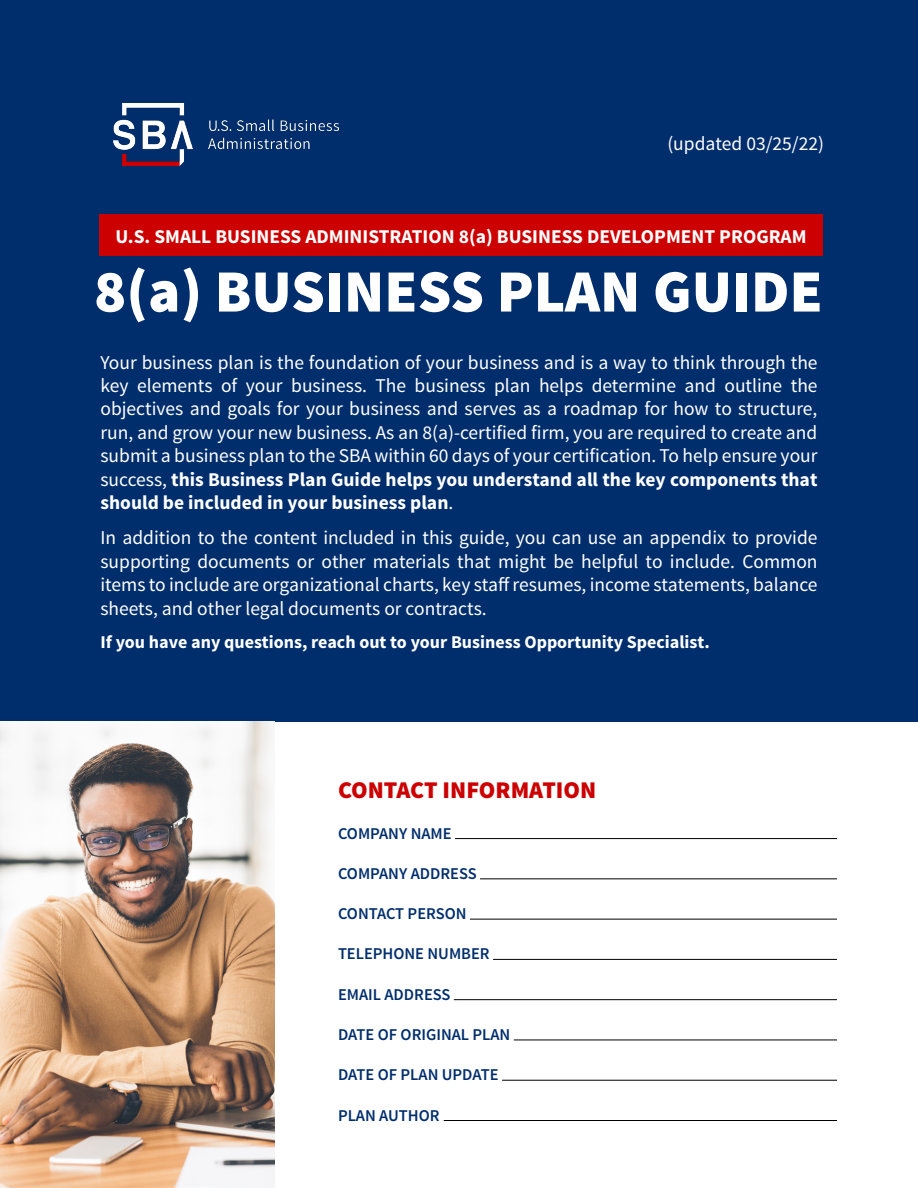
<style>
.page{position:relative;width:918px;height:1188px;background:#fff}
.page>*{position:absolute;margin:0;border:0;box-sizing:border-box;transform-origin:0 0}
.t1{font:900 60px "Source Sans Pro";color:#fff}
.t2{font:900 24px "Source Sans Pro";color:#c00}
.t3{font:19.5px/23.4px "Source Sans Pro";color:#fff;text-align:justify}
.t4{font:700 19.5px "Source Sans Pro";color:#fff}
.t5{font:700 18px "Source Sans Pro";color:#fff}
.Field_1{font:600 16.5px "Source Sans Pro";color:#002e6d}
.s1{font-weight:700}
</style>
<div class="page">
<div style="left:0;top:0;width:918px;height:721px;background:#002e6d"></div>
<img style="left:113px;top:104px;width:225px;height:61px">
<div style="left:99px;top:215px;width:724px;height:41px;background:#c00"></div>
<img style="left:0;top:721px;width:274px;height:467px">
<hr style="left:455px;top:838px;width:382px;height:1px;background:#000">
<hr style="left:480px;top:878px;width:357px;height:1px;background:#000">
<hr style="left:470px;top:919px;width:367px;height:1px;background:#000">
<hr style="left:493px;top:959px;width:344px;height:1px;background:#000">
<hr style="left:454px;top:999px;width:383px;height:1px;background:#000">
<hr style="left:514px;top:1040px;width:323px;height:1px;background:#000">
<hr style="left:502px;top:1080px;width:335px;height:1px;background:#000">
<hr style="left:444px;top:1120px;width:393px;height:1px;background:#000">
<p class="t3" style="left:667px;top:132px;width:158px">(updated 03/25/22)</p>
<h1 class="t4" style="left:115px;top:224px;width:693px">U.S. SMALL BUSINESS ADMINISTRATION 8(a) BUSINESS DEVELOPMENT PROGRAM</h1>
<h1 class="t1" style="left:94px;top:253px;width:730px">8(a) BUSINESS PLAN GUIDE</h1>
<p class="t3" style="left:100px;top:351px;width:719px">Your business plan is the foundation of your business and is a way to think through the key elements of your business. The business plan helps determine and outline the objectives and goals for your business and serves as a roadmap for how to structure, run, and grow your new business. As an 8(a)-certified firm, you are required to create and submit a business plan to the SBA within 60 days of your certification. To help ensure your success, <span class="s1">this Business Plan Guide helps you understand all the key components that should be included in your business plan</span>.</p>
<p class="t3" style="left:100px;top:527px;width:719px">In addition to the content included in this guide, you can use an appendix to provide supporting documents or other materials that might be helpful to include. Common items to include are organizational charts, key staff resumes, income statements, balance sheets, and other legal documents or contracts.</p>
<p class="t5" style="left:100px;top:631px;width:611px">If you have any questions, reach out to your Business Opportunity Specialist.</p>
<h2 class="t2" style="left:338px;top:775px;width:260px">CONTACT INFORMATION</h2>
<p class="Field_1" style="left:338px;top:823px;width:115px">COMPANY NAME</p>
<p class="Field_1" style="left:338px;top:863px;width:140px">COMPANY ADDRESS</p>
<p class="Field_1" style="left:338px;top:903px;width:130px">CONTACT PERSON</p>
<p class="Field_1" style="left:338px;top:944px;width:153px">TELEPHONE NUMBER</p>
<p class="Field_1" style="left:338px;top:984px;width:114px">EMAIL ADDRESS</p>
<p class="Field_1" style="left:338px;top:1024px;width:174px">DATE OF ORIGINAL PLAN</p>
<p class="Field_1" style="left:338px;top:1064px;width:162px">DATE OF PLAN UPDATE</p>
<p class="Field_1" style="left:338px;top:1105px;width:103px">PLAN AUTHOR</p>
</div>
